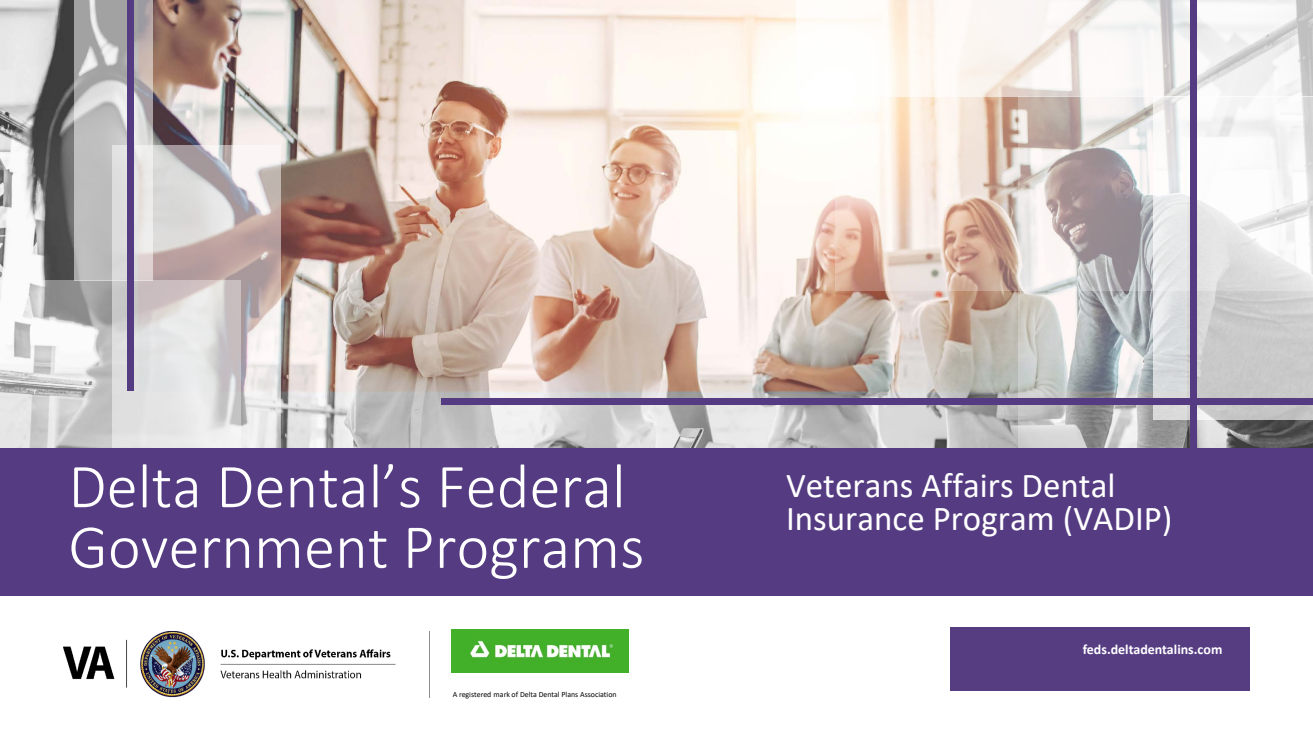
<style>
.page{position:relative;width:1313px;height:740px;background:#fff}
.page>*{position:absolute;margin:0;border:0;box-sizing:border-box;transform-origin:0 0}
.t1{font:300 63px/60.5px "Calibri";color:#fff}
.t2{font:35px/33.6px "Calibri";color:#fff}
.t3{font:700 14px "Calibri";color:#fff}
.t4{font:7.88px "Calibri";color:#000}
</style>
<div class="page">
<img style="left:0;top:0;width:1312px;height:448px">
<div style="left:134px;top:0;width:18px;height:280px;background:#fff;opacity:.52"></div>
<div style="left:74px;top:0;width:53px;height:280px;background:#fff;opacity:.52"></div>
<div style="left:835px;top:97px;width:355px;height:194px;background:#fff;opacity:.25"></div>
<div style="left:113px;top:145px;width:168px;height:303px;background:#fff;opacity:.49"></div>
<div style="left:1018px;top:97px;width:168px;height:301px;background:#fff;opacity:.25"></div>
<div style="left:1018px;top:404px;width:168px;height:44px;background:#fff;opacity:.25"></div>
<div style="left:1197px;top:97px;width:115px;height:301px;background:#fff;opacity:.66"></div>
<div style="left:1152px;top:97px;width:38px;height:301px;background:#fff;opacity:.66"></div>
<div style="left:1197px;top:404px;width:115px;height:16px;background:#fff;opacity:.66"></div>
<div style="left:1152px;top:404px;width:38px;height:16px;background:#dadada"></div>
<div style="left:0;top:280px;width:241px;height:168px;background:#fff;opacity:.37"></div>
<div style="left:1197px;top:0;width:115px;height:97px;background:#fff;opacity:.68"></div>
<div style="left:795px;top:0;width:395px;height:97px;background:#fff;opacity:.68"></div>
<div style="left:0;top:448px;width:1312px;height:147px;background:#553c82"></div>
<div style="left:1197px;top:398px;width:115px;height:6px;background:#553c82"></div>
<div style="left:440px;top:398px;width:750px;height:6px;background:#553c82"></div>
<div style="left:127px;top:0;width:7px;height:391px;background:#553c82"></div>
<div style="left:1190px;top:0;width:7px;height:589px;background:#553c82"></div>
<img style="left:63px;top:631px;width:367px;height:66px">
<img style="left:452px;top:629px;width:176px;height:43px">
<div style="left:950px;top:627px;width:300px;height:63px;background:#563d82"></div>
<p class="t1" style="left:68px;top:455px;width:577px">Delta Dental’s Federal<br>Government Programs</p>
<p class="t2" style="left:786px;top:467px;width:388px">Veterans Affairs Dental<br>Insurance Program (VADIP)</p>
<p class="t4" style="left:453px;top:689px;width:165px">A registered mark of Delta Dental Plans Association</p>
<h3 class="t3" style="left:1082px;top:639px;width:141px">feds.deltadentalins.com</h3>
</div>
